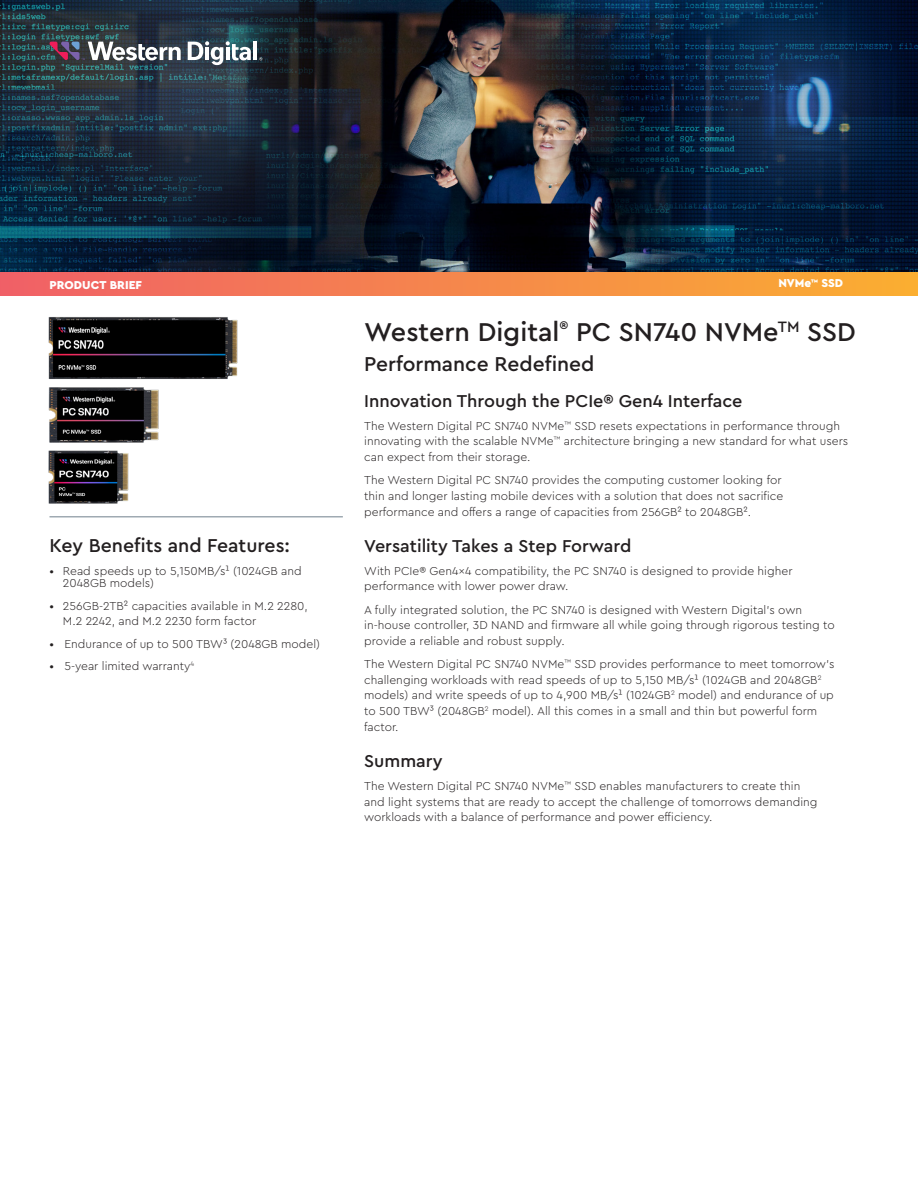
<style>
.page{position:relative;width:918px;height:1188px;background:#fff}
.page>*{position:absolute;margin:0;border:0;box-sizing:border-box;transform-origin:0 0}
.P_-_Paragraph_Style1{font:500 27px "Cera Pro";color:#231f20}
.P_-_Paragraph_Style1-2{font:500 21px "Cera Pro";color:#231f20}
.P_-_Paragraph_Style2{font:500 19.5px "Cera Pro";color:#231f20}
.P_-_Paragraph_Style1-3{font:500 18px "Cera Pro";color:#231f20}
.P_-_Paragraph_Style6{font:300 12px/15.6px "Cera Pro";color:#231f20}
.P_-_Paragraph_Style4{font:300 12px/15.6px "Cera Pro";color:#231f20}
.P_-_Paragraph_Style1-4{font:300 12px/15.6px "Cera Pro";color:#231f20}
.P_-_Bullet_List_Style1{font:300 12px/12px "Cera Pro";color:#231f20}
.P_-_Paragraph_Style5{font:300 12px/15.6px "Cera Pro";color:#231f20}
.P_-_Bullet_List_Style2{font:300 12px/15.6px "Cera Pro";color:#231f20}
.P_-_Paragraph_Style1-5{font:900 12px "Cera Pro";color:#fff}
.s1{font-family:"Cera PRO";font-weight:400}
</style>
<div class="page">
<img style="left:0;top:0;width:918px;height:272px">
<img style="left:48px;top:317px;width:190px;height:62px">
<img style="left:48px;top:451px;width:81px;height:53px">
<div style="left:0;top:272px;width:918px;height:24px;background:linear-gradient(to right,#f05f67,#fbaf31)"></div>
<hr style="left:253px;top:42px;width:4px;height:18px;background:#fff">
<svg style="left:188px;top:41px;width:63px;height:24px"></svg>
<svg style="left:49px;top:42px;width:132px;height:19px"></svg>
<img style="left:48px;top:387px;width:111px;height:56px">
<hr style="left:49px;top:516px;width:294px;height:2px;background:#9faab2">
<p class="P_-_Paragraph_Style1-5" style="left:49px;top:277px;width:94px">PRODUCT BRIEF</p>
<p class="P_-_Paragraph_Style1-5" style="left:778px;top:275px;width:66px">NVMe<sup>™</sup> SSD</p>
<p class="P_-_Paragraph_Style2" style="left:49px;top:532px;width:242px">Key Benefits and Features:</p>
<p class="P_-_Bullet_List_Style1" style="left:63px;top:564px;width:240px;text-indent:-14px"><span class="s1">•</span> Read speeds up to 5,150MB/s¹ (1024GB and<br>2048GB models)</p>
<p class="P_-_Bullet_List_Style2" style="left:63px;top:597px;width:246px;text-indent:-14px"><span class="s1">•</span> 256GB-2TB² capacities available in M.2 2280,<br>M.2 2242, and M.2 2230 form factor</p>
<p class="P_-_Bullet_List_Style1" style="left:49px;top:637px;width:272px"><span class="s1">•</span> Endurance of up to 500 TBW³ (2048GB model)</p>
<p class="P_-_Bullet_List_Style1" style="left:49px;top:660px;width:146px"><span class="s1">•</span> 5-year limited warranty<sup>4</sup></p>
<p class="P_-_Paragraph_Style1" style="left:364px;top:314px;width:493px">Western Digital<sup>®</sup> PC SN740 NVMe<sup>TM</sup> SSD</p>
<p class="P_-_Paragraph_Style1-2" style="left:364px;top:350px;width:232px">Performance Redefined</p>
<p class="P_-_Paragraph_Style1-3" style="left:364px;top:389px;width:380px">Innovation Through the PCIe® Gen4 Interface</p>
<p class="P_-_Paragraph_Style1-4" style="left:364px;top:417px;width:486px">The Western Digital PC SN740 NVMe<sup>™</sup> SSD resets expectations in performance through innovating with the scalable NVMe<sup>™</sup> architecture bringing a new standard for what users can expect from their storage.</p>
<p class="P_-_Paragraph_Style4" style="left:364px;top:472px;width:421px">The Western Digital PC SN740 provides the computing customer looking for thin and longer lasting mobile devices with a solution that does not sacrifice performance and offers a range of capacities from 256GB² to 2048GB².</p>
<p class="P_-_Paragraph_Style1-3" style="left:364px;top:534px;width:269px">Versatility Takes a Step Forward</p>
<p class="P_-_Paragraph_Style5" style="left:364px;top:562px;width:430px">With PCIe® Gen4x4 compatibility, the PC SN740 is designed to provide higher performance with lower power draw.</p>
<p class="P_-_Paragraph_Style6" style="left:364px;top:601px;width:472px">A fully integrated solution, the PC SN740 is designed with Western Digital’s own in-house controller, 3D NAND and firmware all while going through rigorous testing to provide a reliable and robust supply.</p>
<p class="P_-_Paragraph_Style6" style="left:364px;top:656px;width:472px">The Western Digital PC SN740 NVMe<sup>™</sup> SSD provides performance to meet tomorrow’s challenging workloads with read speeds of up to 5,150 MB/s¹ (1024GB and 2048GB<sup>2 </sup>models) and write speeds of up to 4,900 MB/s¹ (1024GB<sup>2</sup> model) and endurance of up to 500 TBW³ (2048GB<sup>2</sup> model). All this comes in a small and thin but powerful form factor.</p>
<p class="P_-_Paragraph_Style1-3" style="left:364px;top:749px;width:80px">Summary</p>
<p class="P_-_Paragraph_Style6" style="left:364px;top:778px;width:455px">The Western Digital PC SN740 NVMe<sup>™</sup> SSD enables manufacturers to create thin and light systems that are ready to accept the challenge of tomorrows demanding workloads with a balance of performance and power efficiency.</p>
</div>
